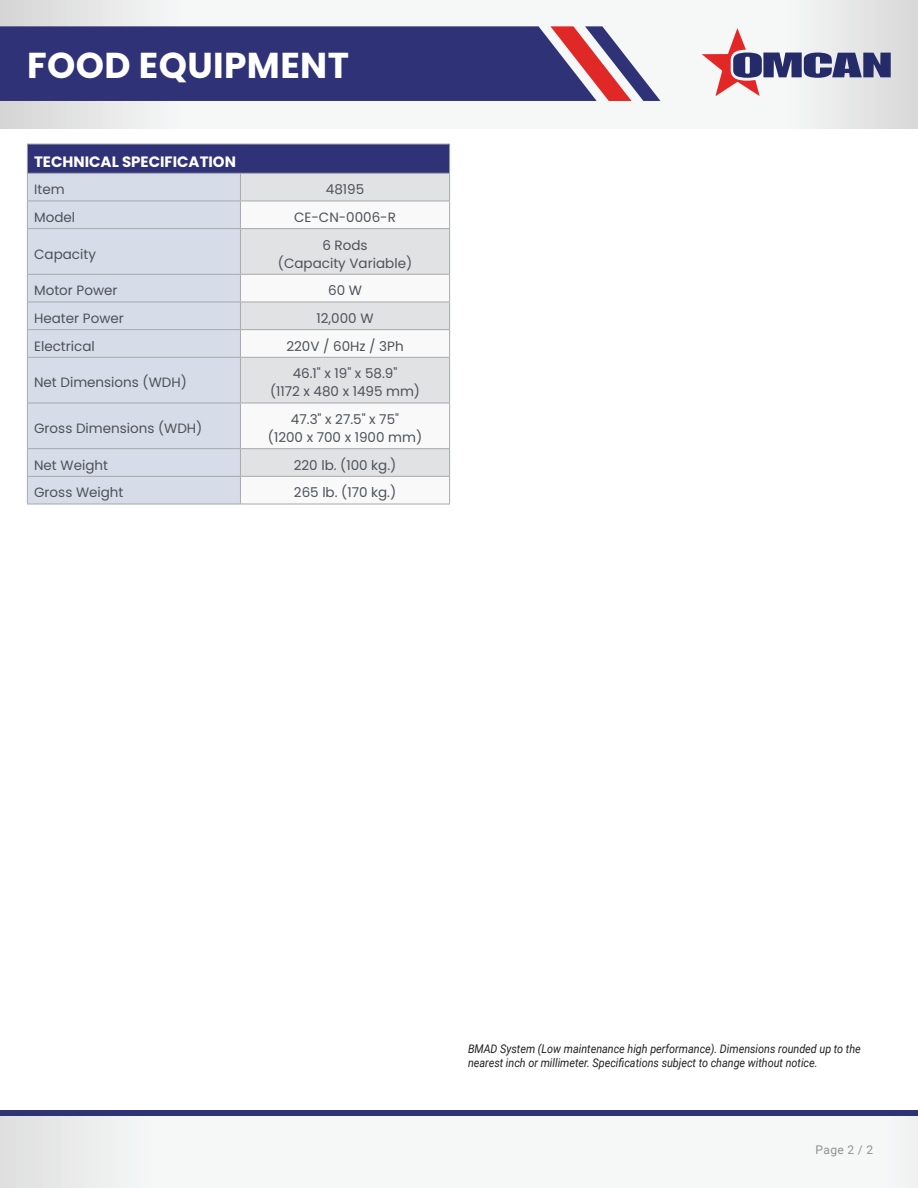
<style>
.page{position:relative;width:918px;height:1188px;background:#fff}
.page>*{position:absolute;margin:0;border:0;box-sizing:border-box;transform-origin:0 0}
.t1{font:700 36px "Poppins";letter-spacing:.01em;color:#fff}
.t2{font:700 15px "Poppins";color:#fff}
.t3{font:13.5px "Poppins";color:#4d5258}
.t4{font:italic 12px/14.4px "Roboto";color:#231f20;scale:.9 1}
.t5{font:12px "Roboto";color:#919191}
</style>
<div class="page">
<div style="left:0;top:1115px;width:918px;height:73px;background:linear-gradient(to right,#eff0f0,#f9fafa)"></div>
<svg style="left:0;top:0;width:918px;height:129px"></svg>
<div style="left:0;top:26px;width:550px;height:75px;background:#2f3276"></div>
<svg style="left:550px;top:26px;width:110px;height:75px"></svg>
<div style="left:0;top:1110px;width:918px;height:5px;background:#2f3276"></div>
<svg style="left:702px;top:28px;width:189px;height:68px"></svg>
<div style="left:27px;top:144px;width:423px;height:29px;background:#2f3276"></div>
<div style="left:28px;top:174px;width:212px;height:330px;background:#d7dce9"></div>
<div style="left:241px;top:174px;width:208px;height:27px;background:#e1e2e4"></div>
<svg style="left:241px;top:229px;width:208px;height:275px;fill:#e1e2e4"></svg>
<hr style="left:27px;top:173px;width:213px;height:1px;background:#a6a9ac">
<hr style="left:240px;top:173px;width:210px;height:1px;background:#a6a9ac">
<hr style="left:27px;top:201px;width:213px;height:1px;background:#a6a9ac">
<hr style="left:240px;top:201px;width:210px;height:1px;background:#a6a9ac">
<svg style="left:240px;top:174px;width:1px;height:54px"></svg>
<hr style="left:27px;top:228px;width:213px;height:1px;background:#a6a9ac">
<hr style="left:240px;top:228px;width:210px;height:1px;background:#a6a9ac">
<hr style="left:240px;top:229px;width:1px;height:45px;background:#a6a9ac">
<hr style="left:27px;top:274px;width:213px;height:1px;background:#a6a9ac">
<hr style="left:240px;top:274px;width:210px;height:1px;background:#a6a9ac">
<hr style="left:27px;top:302px;width:213px;height:1px;background:#a6a9ac">
<hr style="left:240px;top:302px;width:210px;height:1px;background:#a6a9ac">
<hr style="left:27px;top:329px;width:213px;height:1px;background:#a6a9ac">
<hr style="left:240px;top:329px;width:210px;height:1px;background:#a6a9ac">
<svg style="left:240px;top:275px;width:1px;height:82px"></svg>
<hr style="left:27px;top:357px;width:213px;height:1px;background:#a6a9ac">
<hr style="left:240px;top:357px;width:210px;height:1px;background:#a6a9ac">
<hr style="left:240px;top:358px;width:1px;height:45px;background:#a6a9ac">
<hr style="left:27px;top:403px;width:213px;height:1px;background:#a6a9ac">
<hr style="left:240px;top:403px;width:210px;height:1px;background:#a6a9ac">
<hr style="left:240px;top:403px;width:1px;height:45px;background:#a6a9ac">
<hr style="left:27px;top:448px;width:213px;height:1px;background:#a6a9ac">
<hr style="left:240px;top:448px;width:210px;height:1px;background:#a6a9ac">
<hr style="left:27px;top:476px;width:213px;height:1px;background:#a6a9ac">
<hr style="left:240px;top:476px;width:210px;height:1px;background:#a6a9ac">
<svg style="left:240px;top:449px;width:1px;height:55px"></svg>
<hr style="left:27px;top:504px;width:213px;height:1px;background:#a6a9ac">
<hr style="left:240px;top:504px;width:210px;height:1px;background:#a6a9ac">
<hr style="left:27px;top:144px;width:213px;height:1px;background:#a6a9ac">
<hr style="left:240px;top:144px;width:210px;height:1px;background:#a6a9ac">
<svg style="left:27px;top:144px;width:1px;height:84px"></svg>
<svg style="left:449px;top:144px;width:1px;height:84px"></svg>
<hr style="left:27px;top:229px;width:1px;height:45px;background:#a6a9ac">
<hr style="left:449px;top:229px;width:1px;height:45px;background:#a6a9ac">
<svg style="left:27px;top:275px;width:1px;height:82px"></svg>
<svg style="left:449px;top:275px;width:1px;height:82px"></svg>
<hr style="left:27px;top:358px;width:1px;height:45px;background:#a6a9ac">
<hr style="left:449px;top:358px;width:1px;height:45px;background:#a6a9ac">
<hr style="left:27px;top:403px;width:1px;height:45px;background:#a6a9ac">
<hr style="left:449px;top:403px;width:1px;height:45px;background:#a6a9ac">
<svg style="left:27px;top:449px;width:1px;height:55px"></svg>
<svg style="left:449px;top:449px;width:1px;height:55px"></svg>
<p class="t1" style="left:27px;top:45px;width:323px">FOOD EQUIPMENT</p>
<p class="t2" style="left:34px;top:153px;width:203px">TECHNICAL SPECIFICATION</p>
<p class="t3" style="left:34px;top:182px;width:32px">Item</p>
<p class="t3" style="left:326px;top:182px;width:40px">48195</p>
<p class="t3" style="left:34px;top:209px;width:43px">Model</p>
<p class="t3" style="left:294px;top:209px;width:103px">CE-CN-0006-R</p>
<p class="t3" style="left:34px;top:246px;width:63px">Capacity</p>
<p class="t3" style="left:322px;top:237px;width:47px">6 Rods</p>
<p class="t3" style="left:278px;top:255px;width:136px">(Capacity Variable)</p>
<p class="t3" style="left:34px;top:283px;width:85px">Motor Power</p>
<p class="t3" style="left:328px;top:283px;width:35px">60 W</p>
<p class="t3" style="left:34px;top:310px;width:91px">Heater Power</p>
<p class="t3" style="left:317px;top:310px;width:58px">12,000 W</p>
<p class="t3" style="left:34px;top:338px;width:62px">Electrical</p>
<p class="t3" style="left:286px;top:338px;width:119px">220V / 60Hz / 3Ph</p>
<p class="t3" style="left:34px;top:375px;width:154px">Net Dimensions (WDH)</p>
<p class="t3" style="left:293px;top:366px;width:106px">46.1" x 19" x 58.9"</p>
<p class="t3" style="left:270px;top:384px;width:152px">(1172 x 480 x 1495 mm)</p>
<p class="t3" style="left:34px;top:420px;width:170px">Gross Dimensions (WDH)</p>
<p class="t3" style="left:291px;top:411px;width:110px">47.3" x 27.5" x 75"</p>
<p class="t3" style="left:268px;top:429px;width:156px">(1200 x 700 x 1900 mm)</p>
<p class="t3" style="left:34px;top:457px;width:75px">Net Weight</p>
<p class="t3" style="left:294px;top:457px;width:104px">220 lb. (100 kg.)</p>
<p class="t3" style="left:34px;top:485px;width:91px">Gross Weight</p>
<p class="t3" style="left:294px;top:485px;width:104px">265 lb. (170 kg.)</p>
<p class="t4" style="left:468px;top:1041px;width:438px">BMAD System (Low maintenance high performance). Dimensions rounded up to the nearest inch or millimeter. Specifications subject to change without notice.</p>
<p class="t5" style="left:816px;top:1141px;width:59px">Page 2 / 2</p>
</div>
